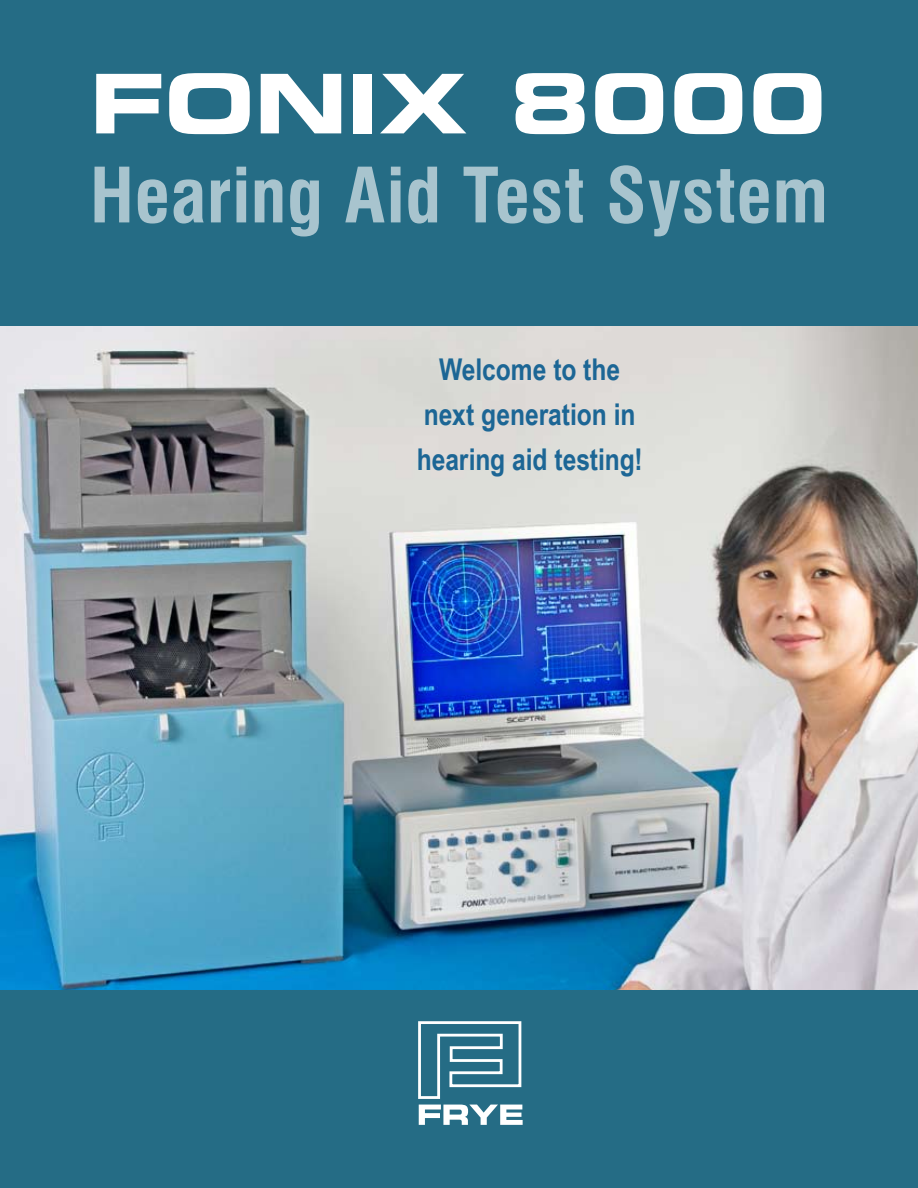
<style>
.page{position:relative;width:918px;height:1188px;background:#fff}
.page>*{position:absolute;margin:0;border:0;box-sizing:border-box;transform-origin:0 0}
.t1{font:700 expanded 81.9px "Square 721 BT";letter-spacing:-.005em;color:#fff}
.t2{font:700 condensed 74.25px "Swiss 721 BT";letter-spacing:.01em;color:#a8c4ce}
.t3{font:700 30px/45px "Arial Narrow";color:#1c6695;text-align:center}
</style>
<div class="page">
<img style="left:0;top:325px;width:918px;height:666px">
<div style="left:0;top:0;width:918px;height:325px;background:#256c85"></div>
<div style="left:0;top:991px;width:918px;height:197px;background:#256c85"></div>
<svg style="left:418px;top:1021px;width:105px;height:104px"></svg>
<h1 class="t1" style="left:90px;top:55px;width:739px">FONIX 8000</h1>
<h2 class="t2" style="left:90px;top:151px;width:740px">Hearing Aid Test System</h2>
<p class="t3" style="left:417px;top:346px;width:227px">Welcome to the next generation in hearing aid testing!</p>
</div>
